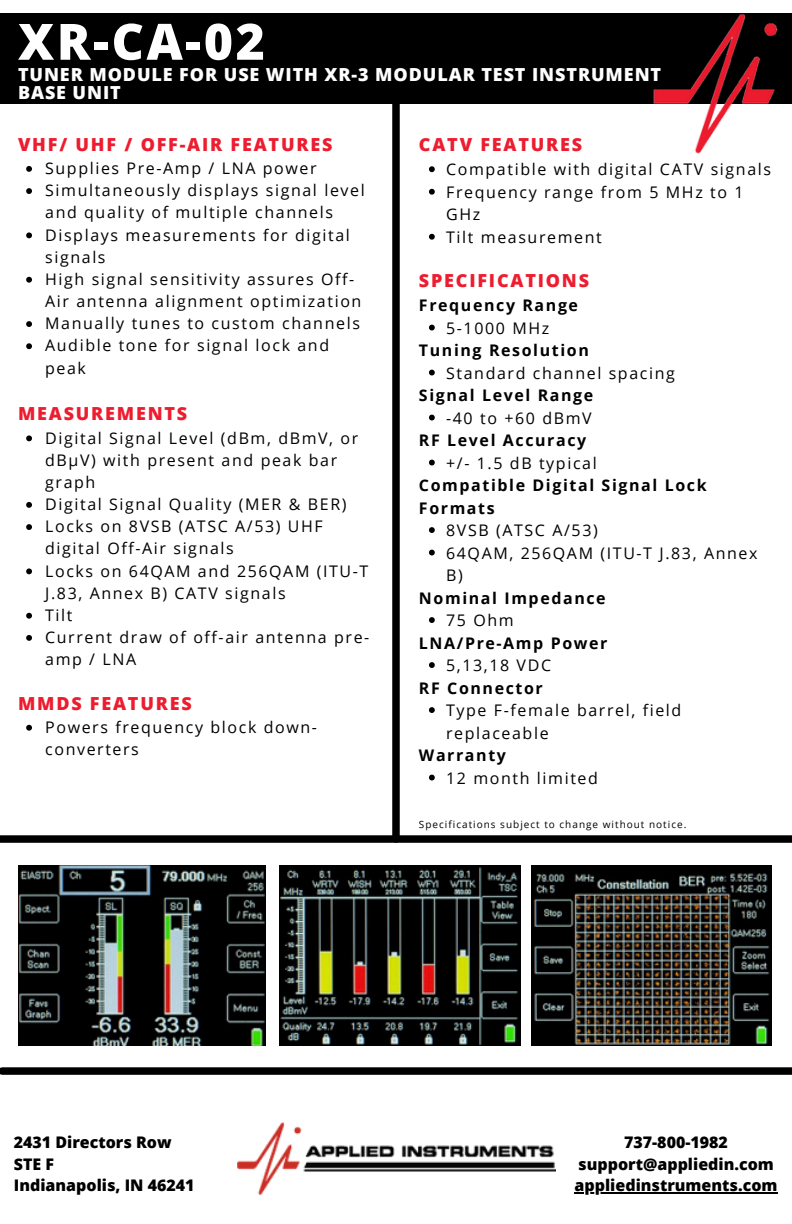
<style>
.page{position:relative;width:792px;height:1224px;background:#fff}
.page>*{position:absolute;margin:0;border:0;box-sizing:border-box;transform-origin:0 0}
.t1{font:800 50px "Open Sans";color:#fff}
.t2{font:800 18px "Open Sans";letter-spacing:.1em;color:#ed1c2f}
.t3{font:800 18px/18px "Open Sans";letter-spacing:.05em;color:#fff}
.t4{font:16px/22.2px "Open Sans";letter-spacing:.1em;color:#000}
.t5{font:700 16px/22.6px "Open Sans";letter-spacing:.1em;color:#000}
.t6{font:800 16px "Open Sans";color:#000}
.t7{font:10px "Open Sans";letter-spacing:.1em;color:#000}
</style>
<div class="page">
<div style="left:0;top:13px;width:792px;height:90px;background:#000"></div>
<img style="left:647px;top:14px;width:131px;height:140px">
<div style="left:2px;top:1067px;width:790px;height:8px;background:#000"></div>
<svg style="left:26px;top:166px;width:6px;height:6px"></svg>
<svg style="left:26px;top:188px;width:6px;height:6px"></svg>
<svg style="left:26px;top:232px;width:6px;height:6px"></svg>
<svg style="left:26px;top:277px;width:6px;height:6px"></svg>
<svg style="left:26px;top:321px;width:6px;height:6px"></svg>
<svg style="left:26px;top:343px;width:6px;height:6px"></svg>
<svg style="left:26px;top:435px;width:6px;height:6px"></svg>
<svg style="left:26px;top:502px;width:6px;height:6px"></svg>
<svg style="left:26px;top:524px;width:6px;height:6px"></svg>
<svg style="left:26px;top:568px;width:6px;height:6px"></svg>
<svg style="left:26px;top:613px;width:6px;height:6px"></svg>
<svg style="left:26px;top:635px;width:6px;height:6px"></svg>
<svg style="left:26px;top:725px;width:6px;height:6px"></svg>
<svg style="left:429px;top:166px;width:6px;height:6px"></svg>
<svg style="left:429px;top:189px;width:6px;height:6px"></svg>
<svg style="left:429px;top:234px;width:6px;height:6px"></svg>
<svg style="left:429px;top:325px;width:6px;height:5px"></svg>
<svg style="left:429px;top:370px;width:6px;height:5px"></svg>
<svg style="left:429px;top:415px;width:6px;height:5px"></svg>
<svg style="left:429px;top:460px;width:6px;height:5px"></svg>
<svg style="left:429px;top:527px;width:6px;height:6px"></svg>
<svg style="left:429px;top:550px;width:6px;height:5px"></svg>
<svg style="left:429px;top:617px;width:6px;height:6px"></svg>
<svg style="left:429px;top:662px;width:6px;height:6px"></svg>
<svg style="left:429px;top:707px;width:6px;height:6px"></svg>
<svg style="left:429px;top:775px;width:6px;height:5px"></svg>
<div style="left:392px;top:100px;width:8px;height:739px;background:#000"></div>
<div style="left:0;top:835px;width:792px;height:8px;background:#000"></div>
<img style="left:18px;top:865px;width:248px;height:180px">
<img style="left:532px;top:865px;width:240px;height:180px">
<img style="left:279px;top:865px;width:242px;height:180px">
<img style="left:238px;top:1123px;width:318px;height:72px">
<hr style="left:575px;top:1192px;width:203px;height:2px;background:#000">
<p class="t1" style="left:18px;top:6px;width:248px">XR-CA-02</p>
<p class="t3" style="left:18px;top:65px;width:645px">TUNER MODULE FOR USE WITH XR-3 MODULAR TEST INSTRUMENT<br>BASE UNIT</p>
<p class="t2" style="left:18px;top:132px;width:316px">VHF/ UHF / OFF-AIR FEATURES</p>
<p class="t4" style="left:45px;top:157px;width:273px">Supplies Pre-Amp / LNA power</p>
<p class="t4" style="left:45px;top:179px;width:321px">Simultaneously displays signal level and quality of multiple channels</p>
<p class="t4" style="left:45px;top:223px;width:306px">Displays measurements for digital signals</p>
<p class="t4" style="left:45px;top:268px;width:318px">High signal sensitivity assures Off-<br>Air antenna alignment optimization</p>
<p class="t4" style="left:45px;top:312px;width:316px">Manually tunes to custom channels</p>
<p class="t4" style="left:45px;top:334px;width:285px">Audible tone for signal lock and peak</p>
<p class="t2" style="left:18px;top:401px;width:171px">MEASUREMENTS</p>
<p class="t4" style="left:45px;top:426px;width:315px">Digital Signal Level (dBm, dBmV, or dBμV) with present and peak bar graph</p>
<p class="t4" style="left:45px;top:493px;width:303px">Digital Signal Quality (MER &amp; BER)</p>
<p class="t4" style="left:45px;top:515px;width:279px">Locks on 8VSB (ATSC A/53) UHF digital Off-Air signals</p>
<p class="t4" style="left:45px;top:559px;width:325px">Locks on 64QAM and 256QAM (ITU-T<br>J.83, Annex B) CATV signals</p>
<p class="t4" style="left:45px;top:604px;width:29px">Tilt</p>
<p class="t4" style="left:45px;top:626px;width:326px">Current draw of off-air antenna pre&shy;amp / LNA</p>
<p class="t2" style="left:18px;top:690px;width:175px">MMDS FEATURES</p>
<p class="t4" style="left:45px;top:716px;width:273px">Powers frequency block down&shy;converters</p>
<p class="t2" style="left:419px;top:132px;width:165px">CATV FEATURES</p>
<p class="t4" style="left:446px;top:158px;width:326px">Compatible with digital CATV signals</p>
<p class="t4" style="left:446px;top:181px;width:299px">Frequency range from 5 MHz to 1<br>GHz</p>
<p class="t4" style="left:446px;top:226px;width:157px">Tilt measurement</p>
<p class="t2" style="left:419px;top:268px;width:172px">SPECIFICATIONS</p>
<p class="t5" style="left:419px;top:294px;width:161px">Frequency Range</p>
<p class="t5" style="left:419px;top:339px;width:171px">Tuning Resolution</p>
<p class="t5" style="left:419px;top:384px;width:176px">Signal Level Range</p>
<p class="t5" style="left:419px;top:429px;width:169px">RF Level Accuracy</p>
<p class="t5" style="left:419px;top:474px;width:289px">Compatible Digital Signal Lock<br>Formats</p>
<p class="t4" style="left:446px;top:317px;width:105px">5-1000 MHz</p>
<p class="t4" style="left:446px;top:362px;width:230px">Standard channel spacing</p>
<p class="t4" style="left:446px;top:407px;width:147px">-40 to +60 dBmV</p>
<p class="t4" style="left:446px;top:452px;width:152px">+/- 1.5 dB typical</p>
<p class="t4" style="left:446px;top:519px;width:153px">8VSB (ATSC A/53)</p>
<p class="t4" style="left:446px;top:541px;width:313px">64QAM, 256QAM (ITU-T J.83, Annex<br>B)</p>
<p class="t4" style="left:446px;top:609px;width:69px">75 Ohm</p>
<p class="t4" style="left:446px;top:654px;width:106px">5,13,18 VDC</p>
<p class="t4" style="left:446px;top:699px;width:237px">Type F-female barrel, field replaceable</p>
<p class="t4" style="left:446px;top:767px;width:153px">12 month limited</p>
<p class="t5" style="left:419px;top:586px;width:188px">Nominal Impedance</p>
<p class="t5" style="left:419px;top:631px;width:190px">LNA/Pre-Amp Power</p>
<p class="t5" style="left:419px;top:676px;width:125px">RF Connector</p>
<p class="t5" style="left:419px;top:744px;width:89px">Warranty</p>
<p class="t7" style="left:419px;top:817px;width:269px">Specifications subject to change without notice.</p>
<p class="t6" style="left:14px;top:1131px;width:159px">2431 Directors Row</p>
<p class="t6" style="left:14px;top:1153px;width:42px">STE F</p>
<p class="t6" style="left:14px;top:1174px;width:182px">Indianapolis, IN 46241</p>
<p class="t6" style="left:624px;top:1131px;width:105px">737-800-1982</p>
<p class="t6" style="left:578px;top:1153px;width:197px">support@appliedin.com</p>
<p class="t6" style="left:575px;top:1174px;width:204px">appliedinstruments.com</p>
</div>
